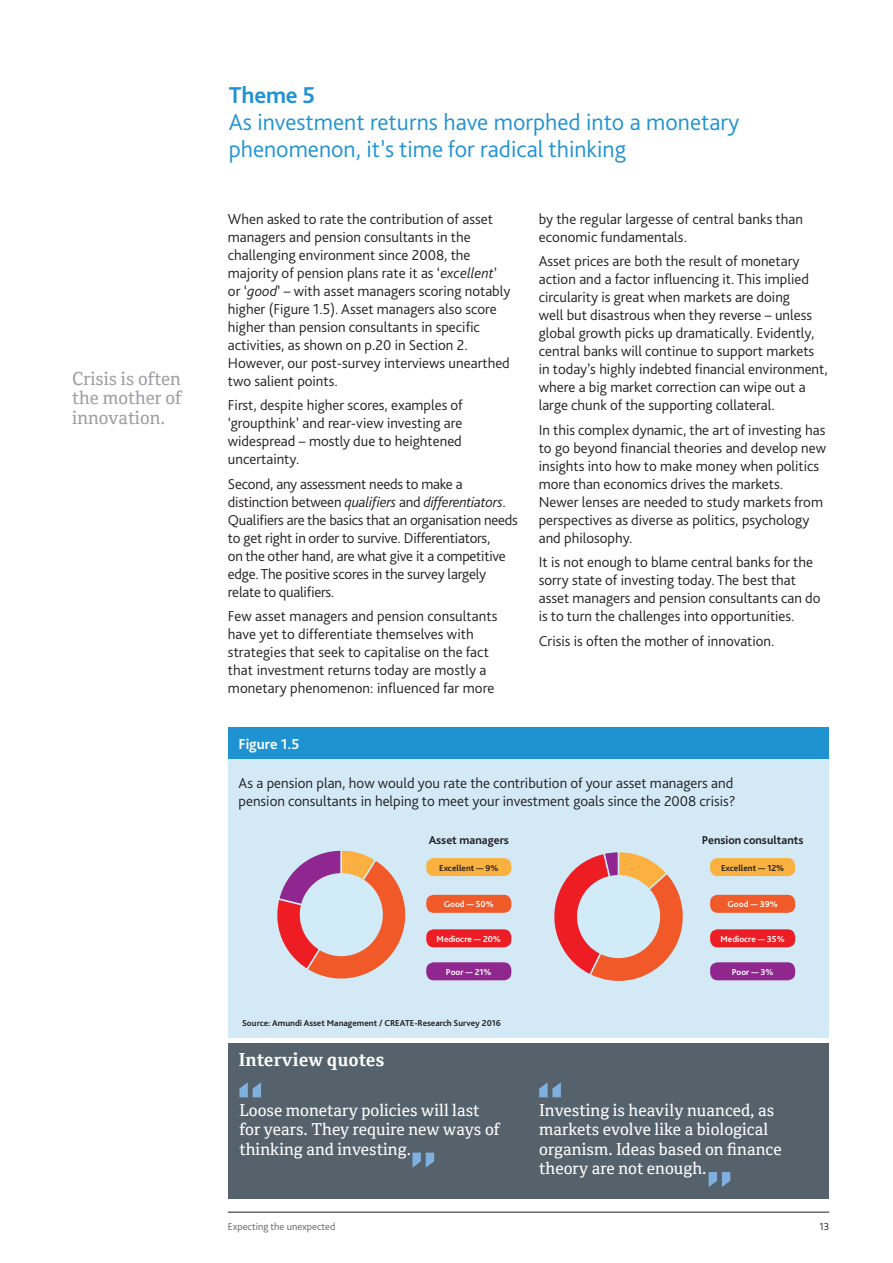
<style>
.page{position:relative;width:893px;height:1263px;background:#fff}
.page>*{position:absolute;margin:0;border:0;box-sizing:border-box;transform-origin:0 0}
.t1{font:300 24px/27px "Bliss Pro";color:#1f93d2}
.t2{font:700 24px "Bliss Pro";letter-spacing:-.005em;color:#1f93d2}
.t3{font:18px/19.5px "Cordale";color:#9d9fa2;text-align:justify}
.t4{font:700 18px "Cordale";color:#fff}
.t5{font:16.5px/19.5px "Cordale";color:#fff}
.t6{font:300 15px/18px "Bliss Pro";color:#231f20}
.t7{font:700 15px "Bliss Pro";color:#fff}
.t8{font:700 12px "Bliss Pro";color:#231f20}
.t9{font:300 10.5px "Bliss Pro";color:#636366}
.t10{font:300 10.5px "Bliss Pro";color:#231f20}
.t11{font:700 9px "Bliss Pro";color:#231f20}
.t12{font:700 9px "Bliss Pro";color:#fff}
.s1{font-style:italic}
</style>
<div class="page">
<hr style="left:228px;top:1212px;width:601px;height:1px;background:#231f20">
<div style="left:228px;top:755px;width:601px;height:283px;background:#d3e9f6"></div>
<div style="left:426px;top:858px;width:85px;height:18px;background:#fbb13f;border-radius:8px"></div>
<div style="left:426px;top:895px;width:85px;height:18px;background:#f15a29;border-radius:8px"></div>
<div style="left:426px;top:929px;width:85px;height:18px;background:#ec1d25;border-radius:8px"></div>
<div style="left:426px;top:962px;width:85px;height:18px;background:#8f278f;border-radius:8px"></div>
<div style="left:228px;top:1043px;width:601px;height:156px;background:#55626c"></div>
<div style="left:228px;top:727px;width:601px;height:32px;background:#1f93d2"></div>
<svg style="left:239px;top:1082px;width:22px;height:15px"></svg>
<svg style="left:539px;top:1082px;width:22px;height:15px"></svg>
<svg style="left:412px;top:1152px;width:22px;height:15px"></svg>
<svg style="left:709px;top:1172px;width:21px;height:15px"></svg>
<svg style="left:277px;top:850px;width:129px;height:129px"></svg>
<div style="left:300px;top:873px;width:83px;height:83px;background:#d1ebf8;border-radius:50%"></div>
<svg style="left:554px;top:852px;width:129px;height:129px"></svg>
<div style="left:577px;top:875px;width:83px;height:83px;background:#d1ebf8;border-radius:50%"></div>
<div style="left:710px;top:858px;width:85px;height:18px;background:#fbb13f;border-radius:8px"></div>
<div style="left:710px;top:895px;width:85px;height:18px;background:#f15a29;border-radius:8px"></div>
<div style="left:710px;top:929px;width:85px;height:18px;background:#ec1d25;border-radius:8px"></div>
<div style="left:710px;top:962px;width:85px;height:18px;background:#8f278f;border-radius:8px"></div>
<p class="t3" style="left:72px;top:369px;width:111px">Crisis is often the mother of innovation.</p>
<h1 class="t2" style="left:229px;top:80px;width:88px">Theme 5</h1>
<h1 class="t1" style="left:229px;top:108px;width:512px">As investment returns have morphed into a monetary phenomenon, it’s time for radical thinking</h1>
<p class="t6" style="left:228px;top:210px;width:284px">When asked to rate the contribution of asset managers and pension consultants in the challenging environment since 2008, the majority of pension plans rate it as ‘<span class="s1">excellent</span>’ or ‘<span class="s1">good</span>’ – with asset managers scoring notably higher (Figure 1.5). Asset managers also score higher than pension consultants in specific activities, as shown on p.20 in Section 2.<br>However, our post-survey interviews unearthed two salient points.</p>
<p class="t6" style="left:228px;top:396px;width:236px;text-align:justify">First, despite higher scores, examples of ‘groupthink’ and rear-view investing are widespread – mostly due to heightened uncertainty.</p>
<p class="t6" style="left:228px;top:474px;width:291px">Second, any assessment needs to make a distinction between <span class="s1">qualifiers</span> and <span class="s1">differentiators</span>.<br>Qualifiers are the basics that an organisation needs to get right in order to survive. Differentiators,<br>on the other hand, are what give it a competitive edge. The positive scores in the survey largely relate to qualifiers.</p>
<p class="t6" style="left:228px;top:607px;width:271px">Few asset managers and pension consultants have yet to differentiate themselves with strategies that seek to capitalise on the fact that investment returns today are mostly a monetary phenomenon: influenced far more</p>
<p class="t7" style="left:239px;top:735px;width:62px">Figure 1.5</p>
<p class="t6" style="left:539px;top:210px;width:266px">by the regular largesse of central banks than economic fundamentals.</p>
<p class="t6" style="left:539px;top:252px;width:291px">Asset prices are both the result of monetary action and a factor influencing it. This implied circularity is great when markets are doing<br>well but disastrous when they reverse – unless global growth picks up dramatically. Evidently, central banks will continue to support markets in today’s highly indebted financial environment, where a big market correction can wipe out a large chunk of the supporting collateral.</p>
<p class="t6" style="left:539px;top:420px;width:289px">In this complex dynamic, the art of investing has to go beyond financial theories and develop new insights into how to make money when politics more than economics drives the markets.<br>Newer lenses are needed to study markets from perspectives as diverse as politics, psychology and philosophy.</p>
<p class="t6" style="left:539px;top:553px;width:283px">It is not enough to blame central banks for the sorry state of investing today. The best that asset managers and pension consultants can do is to turn the challenges into opportunities.</p>
<p class="t6" style="left:539px;top:631px;width:237px">Crisis is often the mother of innovation.</p>
<p class="t6" style="left:239px;top:773px;width:499px">As a pension plan, how would you rate the contribution of your asset managers and pension consultants in helping to meet your investment goals since the 2008 crisis?</p>
<p class="t8" style="left:429px;top:832px;width:82px">Asset managers</p>
<p class="t8" style="left:702px;top:832px;width:103px">Pension consultants</p>
<p class="t11" style="left:721px;top:862px;width:65px">Excellent — 12%</p>
<p class="t12" style="left:728px;top:899px;width:52px">Good — 39%</p>
<p class="t12" style="left:721px;top:933px;width:66px">Mediocre — 35%</p>
<p class="t12" style="left:732px;top:966px;width:43px">Poor — 3%</p>
<p class="t11" style="left:439px;top:862px;width:61px">Excellent — 9%</p>
<p class="t12" style="left:444px;top:899px;width:51px">Good — 50%</p>
<p class="t12" style="left:437px;top:933px;width:66px">Mediocre — 20%</p>
<p class="t12" style="left:446px;top:966px;width:47px">Poor — 21%</p>
<p class="t11" style="left:242px;top:1017px;width:260px">Source: Amundi Asset Management / CREATE-Research Survey 2016</p>
<p class="t4" style="left:239px;top:1049px;width:147px">Interview quotes</p>
<p class="t5" style="left:239px;top:1100px;width:262px">Loose monetary policies will last for years. They require new ways of thinking and investing.</p>
<p class="t5" style="left:539px;top:1100px;width:244px">Investing is heavily nuanced, as markets evolve like a biological organism. Ideas based on finance theory are not enough.</p>
<p class="t9" style="left:228px;top:1220px;width:109px">Expecting the unexpected</p>
<p class="t10" style="left:819px;top:1220px;width:11px">13</p>
</div>
